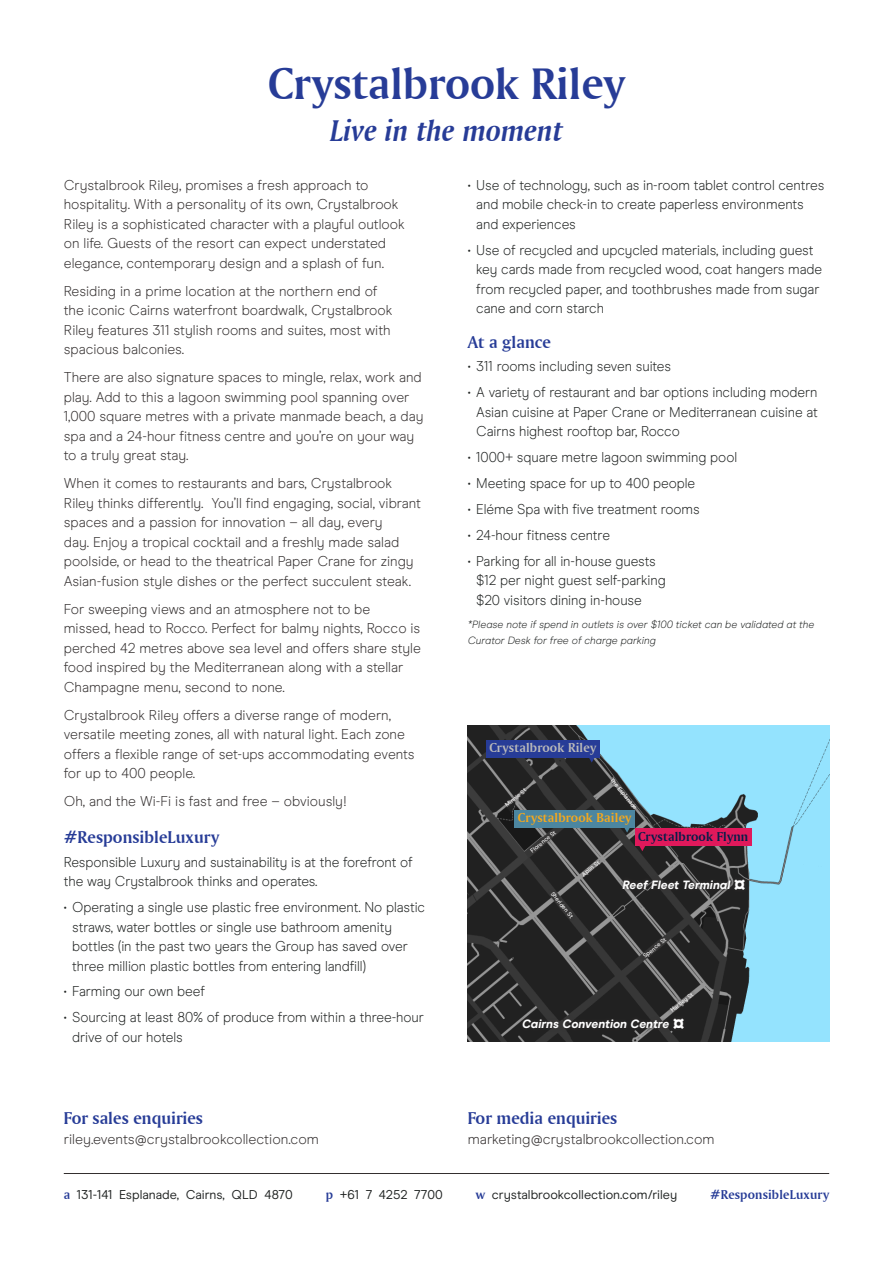
<style>
.page{position:relative;width:893px;height:1263px;background:#fff}
.page>*{position:absolute;margin:0;border:0;box-sizing:border-box;transform-origin:0 0}
.t1{font:46.5px "Amerigo BT Bold A";color:#273c97}
.t2{font:31.5px "Amerigo BT Bold Italic A";color:#273c97}
.t3{font:18px "Amerigo BT Bold A";color:#273c97}
.t4{font:300 14.25px/19.5px "Modern Era";color:#332f2f}
.t5{font:300 14.25px/19.5px "Modern Era";letter-spacing:-.005em;color:#202322;scale:.96 1}
.t6{font:13.5px "Amerigo BT Bold A";letter-spacing:.01em;color:#273c97}
.t7{font:13.5px "Amerigo BT Bold A";letter-spacing:.01em;color:#f5a81d}
.t8{font:13.5px "Amerigo BT Bold A";letter-spacing:.01em;color:#051d49}
.t9{font:13.5px "Amerigo BT Bold A";letter-spacing:.01em;color:#bbbaba}
.t10{font:12.75px "Modern Era";color:#202322}
.t11{font:italic 800 12px "Modern Era";color:#fff}
.t12{font:italic 300 10.5px/16.5px "Modern Era";color:#202322}
.t13{font:500 6px "Modern Era";color:#fff}
.s1{font-style:normal;font-size:18px}
.s2{font-family:"Amerigo BT Bold A";font-size:13.5px;color:#273c97}
</style>
<div class="page">
<hr style="left:64px;top:1173px;width:765px;height:1px;background:#332f2f">
<img style="left:468px;top:725px;width:361px;height:317px">
<div style="left:635px;top:829px;width:117px;height:17px;background:#e0195b"></div>
<svg style="left:639px;top:846px;width:6px;height:5px"></svg>
<div style="left:486px;top:740px;width:113px;height:17px;background:#273c97"></div>
<svg style="left:589px;top:757px;width:6px;height:5px"></svg>
<div style="left:578px;top:857px;width:26px;height:23px;background:#332f2f;opacity:.9"></div>
<div style="left:526px;top:826px;width:34px;height:31px;background:#332f2f;opacity:.9"></div>
<div style="left:501px;top:784px;width:29px;height:27px;background:#332f2f;opacity:.9"></div>
<div style="left:639px;top:934px;width:31px;height:28px;background:#332f2f;opacity:.9"></div>
<div style="left:547px;top:887px;width:30px;height:35px;background:#332f2f;opacity:.9"></div>
<div style="left:606px;top:773px;width:34px;height:41px;background:#332f2f;opacity:.9"></div>
<div style="left:619px;top:875px;width:130px;height:19px;background:#332f2f;opacity:.95"></div>
<div style="left:519px;top:1014px;width:169px;height:19px;background:#332f2f;opacity:.95"></div>
<div style="left:666px;top:988px;width:31px;height:28px;background:#332f2f;opacity:.9"></div>
<div style="left:515px;top:810px;width:120px;height:17px;background:#4c86a0"></div>
<svg style="left:624px;top:827px;width:6px;height:6px"></svg>
<h1 class="t1" style="left:268px;top:55px;width:358px">Crystalbrook Riley</h1>
<h2 class="t2" style="left:330px;top:111px;width:234px">Live in the moment</h2>
<p class="t4" style="left:64px;top:175px;width:342px">Crystalbrook Riley, promises a fresh approach to hospitality. With a personality of its own, Crystalbrook Riley is a sophisticated character with a playful outlook on life. Guests of the resort can expect understated elegance, contemporary design and a splash of fun.</p>
<p class="t4" style="left:64px;top:281px;width:330px">Residing in a prime location at the northern end of the iconic Cairns waterfront boardwalk, Crystalbrook Riley features 311 stylish rooms and suites, most with spacious balconies.</p>
<p class="t4" style="left:64px;top:368px;width:361px">There are also signature spaces to mingle, relax, work and play. Add to this a lagoon swimming pool spanning over 1,000 square metres with a private manmade beach, a day spa and a 24-hour fitness centre and you’re on your way to a truly great stay.</p>
<p class="t4" style="left:64px;top:474px;width:359px">When it comes to restaurants and bars, Crystalbrook Riley thinks differently. You’ll find engaging, social, vibrant spaces and a passion for innovation – all day, every<br>day. Enjoy a tropical cocktail and a freshly made salad poolside, or head to the theatrical Paper Crane for zingy Asian-fusion style dishes or the perfect succulent steak.</p>
<p class="t4" style="left:64px;top:599px;width:359px">For sweeping views and an atmosphere not to be<br>missed, head to Rocco. Perfect for balmy nights, Rocco is perched 42 metres above sea level and offers share style food inspired by the Mediterranean along with a stellar Champagne menu, second to none.</p>
<p class="t4" style="left:64px;top:705px;width:352px">Crystalbrook Riley offers a diverse range of modern, versatile meeting zones, all with natural light. Each zone offers a flexible range of set-ups accommodating events for up to 400 people.</p>
<p class="t4" style="left:64px;top:792px;width:285px">Oh, and the Wi-Fi is fast and free – obviously!</p>
<p class="t3" style="left:64px;top:826px;width:157px">#ResponsibleLuxury</p>
<p class="t5" style="left:64px;top:852px;width:365px">Responsible Luxury and sustainability is at the forefront of the way Crystalbrook thinks and operates.</p>
<p class="t5" style="left:72px;top:897px;width:369px;text-indent:-9px">• Operating a single use plastic free environment. No plastic straws, water bottles or single use bathroom amenity bottles (in the past two years the Group has saved over three million plastic bottles from entering landfill)</p>
<p class="t5" style="left:64px;top:982px;width:149px">• Farming our own beef</p>
<p class="t5" style="left:72px;top:1008px;width:368px;text-indent:-9px">• Sourcing at least 80% of produce from within a three-hour drive of our hotels</p>
<p class="t3" style="left:64px;top:1106px;width:141px">For sales enquiries</p>
<p class="t4" style="left:64px;top:1129px;width:257px">riley.events@crystalbrookcollection.com</p>
<p class="t5" style="left:476px;top:175px;width:364px;text-indent:-9px">• Use of technology, such as in-room tablet control centres and mobile check-in to create paperless environments and experiences</p>
<p class="t5" style="left:476px;top:240px;width:362px;text-indent:-9px">• Use of recycled and upcycled materials, including guest key cards made from recycled wood, coat hangers made from recycled paper, and toothbrushes made from sugar cane and corn starch</p>
<p class="t3" style="left:468px;top:331px;width:85px">At a glance</p>
<p class="t5" style="left:468px;top:357px;width:213px">• 311 rooms including seven suites</p>
<p class="t5" style="left:476px;top:383px;width:357px;text-align:justify;text-indent:-9px">• A variety of restaurant and bar options including modern Asian cuisine at Paper Crane or Mediterranean cuisine at Cairns highest rooftop bar, Rocco</p>
<p class="t5" style="left:468px;top:447px;width:282px">• 1000+ square metre lagoon swimming pool</p>
<p class="t5" style="left:468px;top:473px;width:239px">• Meeting space for up to 400 people</p>
<p class="t5" style="left:468px;top:499px;width:243px">• Eléme Spa with five treatment rooms</p>
<p class="t5" style="left:468px;top:525px;width:150px">• 24-hour fitness centre</p>
<p class="t5" style="left:476px;top:551px;width:199px;text-indent:-9px">• Parking for all in-house guests $12 per night guest self-parking $20 visitors dining in-house</p>
<p class="t12" style="left:468px;top:616px;width:348px">*Please note if spend in outlets is over $100 ticket can be validated at the<br>Curator Desk for free of charge parking</p>
<p class="t9" style="left:489px;top:739px;width:108px">Crystalbrook Riley</p>
<p class="t13" style="left:504px;top:803px;width:27px;rotate:-40deg">Minnie St</p>
<p class="t13" style="left:614px;top:776px;width:41px;rotate:51deg">The Esplanade</p>
<p class="t7" style="left:518px;top:809px;width:115px">Crystalbrook Bailey</p>
<p class="t13" style="left:529px;top:849px;width:33px;rotate:-40deg">Florence St</p>
<p class="t13" style="left:580px;top:872px;width:23px;rotate:-39deg">Aplin St</p>
<p class="t13" style="left:555px;top:890px;width:33px;rotate:51deg">Sheriden St</p>
<p class="t8" style="left:638px;top:828px;width:112px">Crystalbrook Flynn</p>
<p class="t11" style="left:622px;top:877px;width:125px">Reef Fleet Terminal <span class="s1">¤</span></p>
<p class="t13" style="left:642px;top:954px;width:30px;rotate:-39deg">Spence St</p>
<p class="t13" style="left:669px;top:1008px;width:29px;rotate:-39deg">Hartley St</p>
<p class="t11" style="left:522px;top:1016px;width:164px">Cairns Convention Centre <span class="s1">¤</span></p>
<p class="t3" style="left:468px;top:1106px;width:151px">For media enquiries</p>
<p class="t4" style="left:468px;top:1129px;width:248px">marketing@crystalbrookcollection.com</p>
<p class="t10" style="left:64px;top:1187px;width:230px"><span class="s2">a</span> 131-141 Esplanade, Cairns, QLD 4870</p>
<p class="t10" style="left:326px;top:1187px;width:119px"><span class="s2">p</span> +61 7 4252 7700</p>
<p class="t10" style="left:476px;top:1187px;width:203px"><span class="s2">w</span> crystalbrookcollection.com/riley</p>
<p class="t6" style="left:710px;top:1186px;width:120px">#ResponsibleLuxury</p>
</div>
